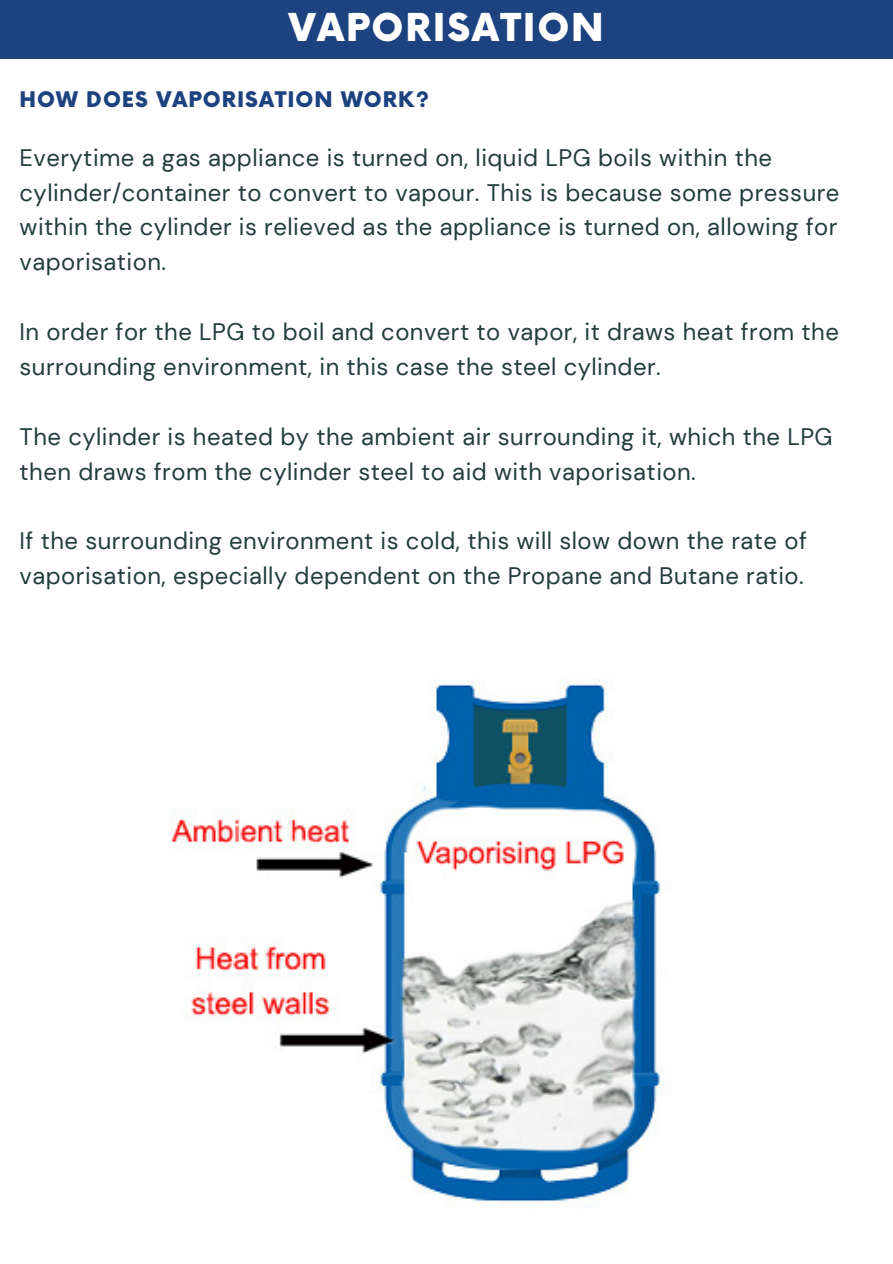
<style>
.page{position:relative;width:893px;height:1264px;background:#fff}
.page>*{position:absolute;margin:0;border:0;box-sizing:border-box;transform-origin:0 0}
.t1{font:900 37.5px "Now";letter-spacing:.05em;color:#fff}
.t2{font:23.85px/34.8px "DM Sans";letter-spacing:.02em;color:#223d3c}
.t3{font:900 21px "Now";letter-spacing:.05em;color:#1c4280}
</style>
<div class="page">
<div style="left:0;top:0;width:892px;height:58px;background:#1c4280"></div>
<img style="left:169px;top:680px;width:503px;height:529px">
<h1 class="t1" style="left:289px;top:7px;width:316px">VAPORISATION</h1>
<p class="t3" style="left:20px;top:88px;width:411px">HOW DOES VAPORISATION WORK?</p>
<p class="t2" style="left:20px;top:140px;width:821px">Everytime a gas appliance is turned on, liquid LPG boils within the cylinder/container to convert to vapour. This is because some pressure within the cylinder is relieved as the appliance is turned on, allowing for vaporisation.</p>
<p class="t2" style="left:20px;top:314px;width:820px">In order for the LPG to boil and convert to vapor, it draws heat from the surrounding environment, in this case the steel cylinder.</p>
<p class="t2" style="left:20px;top:419px;width:814px">The cylinder is heated by the ambient air surrounding it, which the LPG then draws from the cylinder steel to aid with vaporisation.</p>
<p class="t2" style="left:20px;top:523px;width:788px">If the surrounding environment is cold, this will slow down the rate of vaporisation, especially dependent on the Propane and Butane ratio.</p>
</div>
